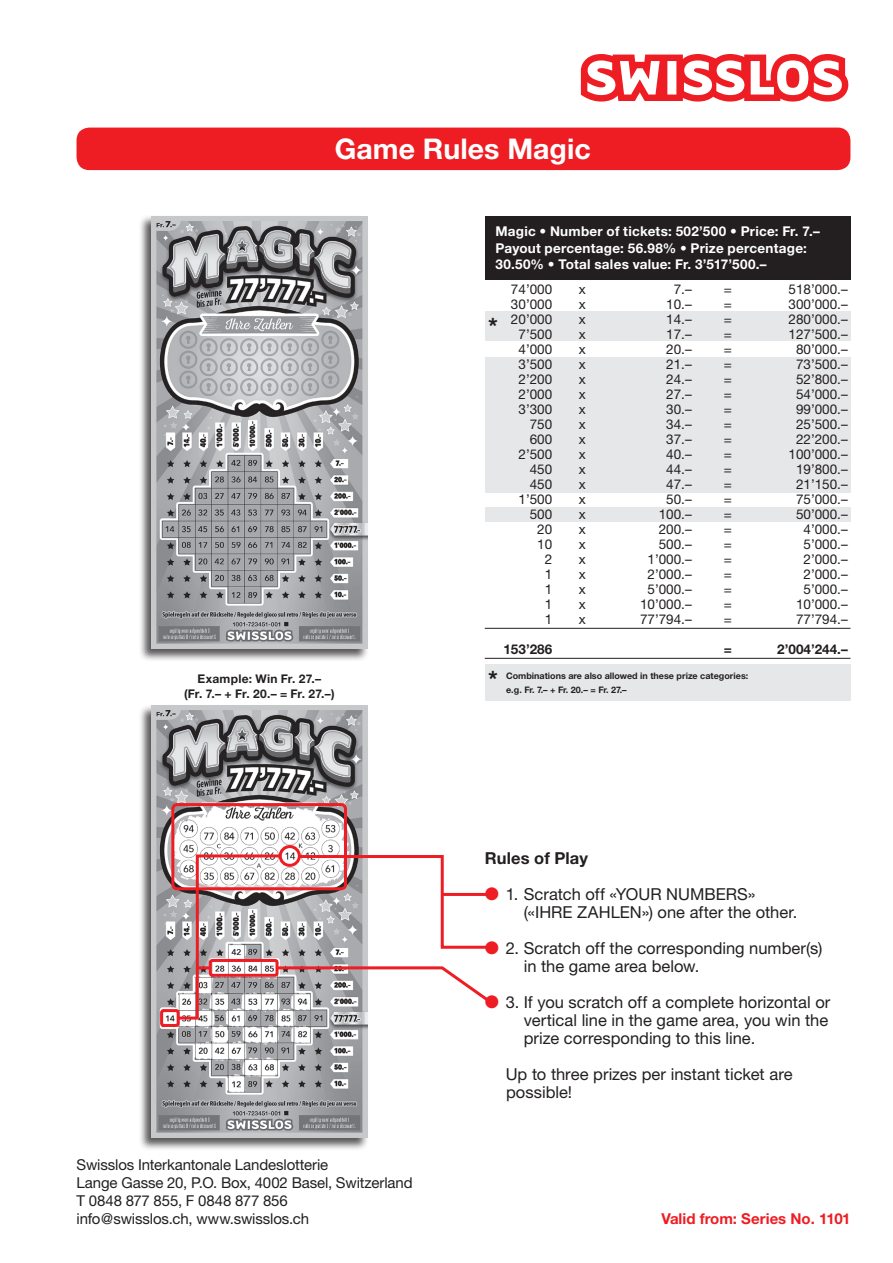
<style>
.page{position:relative;width:893px;height:1263px;background:#fff}
.page>*{position:absolute;margin:0;border:0;box-sizing:border-box;transform-origin:0 0}
.t1{font:700 28.5px "Helvetica Neue LT Std";color:#fff}
.t2{font:700 24px "Helvetica Neue CE";color:#231f20}
.t3{font:16.5px/18px "Helvetica Neue LT Std";color:#231f20}
.t4{font:700 16.5px "Helvetica Neue LT Std";letter-spacing:.005em;color:#231f20}
.t5{font:15px/18px "Helvetica Neue CE";letter-spacing:-.01em;color:#231f20}
.t6{font:700 15px "Helvetica Neue CE";color:#ee1d23}
.t7{font:13.5px "Helvetica Neue LT Std";color:#231f20}
.t8{font:700 13.5px/16.5px "Helvetica Neue LT Std";letter-spacing:.02em;color:#fff}
.t9{font:700 13.5px "Helvetica Neue LT Std";color:#231f20}
.t10{font:700 12px/15px "Helvetica Neue LT Std";letter-spacing:.025em;color:#231f20;text-align:center}
.t11{font:700 9px "Helvetica Neue CE";color:#231f20}
.s1{color:#ee1d23}
</style>
<div class="page">
<div style="left:485px;top:508px;width:365px;height:14px;background:#e6e7e9"></div>
<div style="left:485px;top:357px;width:365px;height:135px;background:#e6e7e9"></div>
<div style="left:485px;top:311px;width:365px;height:30px;background:#e6e7e9"></div>
<div style="left:138px;top:215px;width:231px;height:447px;background:#231f20;opacity:.75"></div>
<img style="left:151px;top:216px;width:217px;height:432px">
<div style="left:77px;top:128px;width:773px;height:42px;background:#ee1d23;border-radius:13px"></div>
<hr style="left:485px;top:628px;width:365px;height:1px;background:#231f20">
<hr style="left:485px;top:658px;width:365px;height:1px;background:#231f20">
<div style="left:485px;top:216px;width:365px;height:63px;background:#231f20"></div>
<svg style="left:581px;top:54px;width:267px;height:48px"></svg>
<div style="left:485px;top:664px;width:365px;height:36px;background:#e6e7e9"></div>
<div style="left:138px;top:704px;width:231px;height:447px;background:#231f20;opacity:.75"></div>
<img style="left:151px;top:705px;width:217px;height:433px">
<div style="left:171px;top:803px;width:176px;height:87px;border:3px solid #ee1d23;border-radius:4px"></div>
<div style="left:160px;top:1009px;width:20px;height:18px;border:3px solid #ee1d23;border-radius:2px"></div>
<div style="left:279px;top:845px;width:22px;height:22px;border:3px solid #ee1d23;border-radius:50%"></div>
<svg style="left:175px;top:853px;width:318px;height:168px"></svg>
<h1 class="t1" style="left:335px;top:131px;width:257px">Game Rules Magic</h1>
<p class="t10" style="left:184px;top:671px;width:152px">Example: Win Fr. 27.–<br>(Fr. 7.– + Fr. 20.– = Fr. 27.–)</p>
<p class="t5" style="left:77px;top:1156px;width:338px">Swisslos Interkantonale Landeslotterie<br>Lange Gasse 20, P.O. Box, 4002 Basel, Switzerland T 0848 877 855, F 0848 877 856<br>info@swisslos.ch, www.swisslos.ch</p>
<p class="t8" style="left:495px;top:223px;width:326px">Magic • Number of tickets: 502’500 • Price: Fr. 7.–<br>Payout percentage: 56.98% • Prize percentage:<br>30.50% • Total sales value: Fr. 3’517’500.–</p>
<p class="t7" style="left:511px;top:281px;width:43px">74’000</p>
<p class="t7" style="left:579px;top:281px;width:8px">x</p>
<p class="t7" style="left:674px;top:281px;width:20px">7.–</p>
<p class="t7" style="left:724px;top:281px;width:10px">=</p>
<p class="t7" style="left:788px;top:281px;width:61px">518’000.–</p>
<p class="t7" style="left:511px;top:296px;width:43px">30’000</p>
<p class="t7" style="left:579px;top:296px;width:8px">x</p>
<p class="t7" style="left:666px;top:296px;width:27px">10.–</p>
<p class="t7" style="left:724px;top:296px;width:10px">=</p>
<p class="t7" style="left:788px;top:296px;width:61px">300’000.–</p>
<p class="t7" style="left:511px;top:311px;width:43px">20’000</p>
<p class="t7" style="left:579px;top:311px;width:8px">x</p>
<p class="t7" style="left:666px;top:311px;width:27px">14.–</p>
<p class="t7" style="left:724px;top:311px;width:10px">=</p>
<p class="t7" style="left:788px;top:311px;width:61px">280’000.–</p>
<p class="t7" style="left:518px;top:326px;width:35px">7’500</p>
<p class="t7" style="left:579px;top:326px;width:8px">x</p>
<p class="t7" style="left:666px;top:326px;width:27px">17.–</p>
<p class="t7" style="left:724px;top:326px;width:10px">=</p>
<p class="t7" style="left:788px;top:326px;width:61px">127’500.–</p>
<p class="t7" style="left:518px;top:341px;width:35px">4’000</p>
<p class="t7" style="left:579px;top:341px;width:8px">x</p>
<p class="t7" style="left:666px;top:341px;width:27px">20.–</p>
<p class="t7" style="left:724px;top:341px;width:10px">=</p>
<p class="t7" style="left:796px;top:341px;width:53px">80’000.–</p>
<p class="t7" style="left:518px;top:356px;width:35px">3’500</p>
<p class="t7" style="left:579px;top:356px;width:8px">x</p>
<p class="t7" style="left:666px;top:356px;width:27px">21.–</p>
<p class="t7" style="left:724px;top:356px;width:10px">=</p>
<p class="t7" style="left:796px;top:356px;width:53px">73’500.–</p>
<p class="t7" style="left:518px;top:371px;width:35px">2’200</p>
<p class="t7" style="left:579px;top:371px;width:8px">x</p>
<p class="t7" style="left:666px;top:371px;width:27px">24.–</p>
<p class="t7" style="left:724px;top:371px;width:10px">=</p>
<p class="t7" style="left:796px;top:371px;width:53px">52’800.–</p>
<p class="t7" style="left:518px;top:386px;width:35px">2’000</p>
<p class="t7" style="left:579px;top:386px;width:8px">x</p>
<p class="t7" style="left:666px;top:386px;width:27px">27.–</p>
<p class="t7" style="left:724px;top:386px;width:10px">=</p>
<p class="t7" style="left:796px;top:386px;width:53px">54’000.–</p>
<p class="t7" style="left:518px;top:401px;width:35px">3’300</p>
<p class="t7" style="left:579px;top:401px;width:8px">x</p>
<p class="t7" style="left:666px;top:401px;width:27px">30.–</p>
<p class="t7" style="left:724px;top:401px;width:10px">=</p>
<p class="t7" style="left:796px;top:401px;width:53px">99’000.–</p>
<p class="t7" style="left:530px;top:416px;width:24px">750</p>
<p class="t7" style="left:579px;top:416px;width:8px">x</p>
<p class="t7" style="left:666px;top:416px;width:27px">34.–</p>
<p class="t7" style="left:724px;top:416px;width:10px">=</p>
<p class="t7" style="left:796px;top:416px;width:53px">25’500.–</p>
<p class="t7" style="left:530px;top:431px;width:24px">600</p>
<p class="t7" style="left:579px;top:431px;width:8px">x</p>
<p class="t7" style="left:666px;top:431px;width:27px">37.–</p>
<p class="t7" style="left:724px;top:431px;width:10px">=</p>
<p class="t7" style="left:796px;top:431px;width:53px">22’200.–</p>
<p class="t7" style="left:518px;top:446px;width:35px">2’500</p>
<p class="t7" style="left:579px;top:446px;width:8px">x</p>
<p class="t7" style="left:666px;top:446px;width:27px">40.–</p>
<p class="t7" style="left:724px;top:446px;width:10px">=</p>
<p class="t7" style="left:788px;top:446px;width:61px">100’000.–</p>
<p class="t7" style="left:530px;top:461px;width:24px">450</p>
<p class="t7" style="left:579px;top:461px;width:8px">x</p>
<p class="t7" style="left:666px;top:461px;width:27px">44.–</p>
<p class="t7" style="left:724px;top:461px;width:10px">=</p>
<p class="t7" style="left:796px;top:461px;width:53px">19’800.–</p>
<p class="t7" style="left:530px;top:476px;width:24px">450</p>
<p class="t7" style="left:579px;top:476px;width:8px">x</p>
<p class="t7" style="left:666px;top:476px;width:27px">47.–</p>
<p class="t7" style="left:724px;top:476px;width:10px">=</p>
<p class="t7" style="left:796px;top:476px;width:53px">21’150.–</p>
<p class="t7" style="left:518px;top:491px;width:35px">1’500</p>
<p class="t7" style="left:579px;top:491px;width:8px">x</p>
<p class="t7" style="left:666px;top:491px;width:27px">50.–</p>
<p class="t7" style="left:724px;top:491px;width:10px">=</p>
<p class="t7" style="left:796px;top:491px;width:53px">75’000.–</p>
<p class="t7" style="left:530px;top:506px;width:24px">500</p>
<p class="t7" style="left:579px;top:506px;width:8px">x</p>
<p class="t7" style="left:659px;top:506px;width:35px">100.–</p>
<p class="t7" style="left:724px;top:506px;width:10px">=</p>
<p class="t7" style="left:796px;top:506px;width:53px">50’000.–</p>
<p class="t7" style="left:537px;top:521px;width:17px">20</p>
<p class="t7" style="left:579px;top:521px;width:8px">x</p>
<p class="t7" style="left:659px;top:521px;width:35px">200.–</p>
<p class="t7" style="left:724px;top:521px;width:10px">=</p>
<p class="t7" style="left:803px;top:521px;width:46px">4’000.–</p>
<p class="t7" style="left:537px;top:536px;width:17px">10</p>
<p class="t7" style="left:579px;top:536px;width:8px">x</p>
<p class="t7" style="left:659px;top:536px;width:35px">500.–</p>
<p class="t7" style="left:724px;top:536px;width:10px">=</p>
<p class="t7" style="left:803px;top:536px;width:46px">5’000.–</p>
<p class="t7" style="left:545px;top:551px;width:9px">2</p>
<p class="t7" style="left:579px;top:551px;width:8px">x</p>
<p class="t7" style="left:647px;top:551px;width:46px">1’000.–</p>
<p class="t7" style="left:724px;top:551px;width:10px">=</p>
<p class="t7" style="left:803px;top:551px;width:46px">2’000.–</p>
<p class="t7" style="left:545px;top:566px;width:9px">1</p>
<p class="t7" style="left:579px;top:566px;width:8px">x</p>
<p class="t7" style="left:647px;top:566px;width:46px">2’000.–</p>
<p class="t7" style="left:724px;top:566px;width:10px">=</p>
<p class="t7" style="left:803px;top:566px;width:46px">2’000.–</p>
<p class="t7" style="left:545px;top:581px;width:9px">1</p>
<p class="t7" style="left:579px;top:581px;width:8px">x</p>
<p class="t7" style="left:647px;top:581px;width:46px">5’000.–</p>
<p class="t7" style="left:724px;top:581px;width:10px">=</p>
<p class="t7" style="left:803px;top:581px;width:46px">5’000.–</p>
<p class="t7" style="left:545px;top:596px;width:9px">1</p>
<p class="t7" style="left:579px;top:596px;width:8px">x</p>
<p class="t7" style="left:640px;top:596px;width:53px">10’000.–</p>
<p class="t7" style="left:724px;top:596px;width:10px">=</p>
<p class="t7" style="left:796px;top:596px;width:53px">10’000.–</p>
<p class="t7" style="left:545px;top:611px;width:9px">1</p>
<p class="t7" style="left:579px;top:611px;width:8px">x</p>
<p class="t7" style="left:640px;top:611px;width:53px">77’794.–</p>
<p class="t7" style="left:724px;top:611px;width:10px">=</p>
<p class="t7" style="left:796px;top:611px;width:53px">77’794.–</p>
<p class="t9" style="left:503px;top:641px;width:50px">153’286</p>
<p class="t9" style="left:724px;top:641px;width:10px">=</p>
<p class="t9" style="left:777px;top:641px;width:72px">2’004’244.–</p>
<h2 class="t2" style="left:488px;top:311px;width:11px">*</h2>
<h2 class="t2" style="left:488px;top:665px;width:11px">*</h2>
<p class="t11" style="left:506px;top:670px;width:244px">Combinations are also allowed in these prize categories:</p>
<p class="t11" style="left:506px;top:684px;width:122px">e.g. Fr. 7.– + Fr. 20.– = Fr. 27.–</p>
<p class="t4" style="left:485px;top:848px;width:105px">Rules of Play</p>
<p class="t3" style="left:524px;top:885px;width:275px;text-indent:-39px"><span class="s1">●</span> 1. Scratch off «YOUR NUMBERS» («IHRE ZAHLEN») one after the other.</p>
<p class="t3" style="left:524px;top:939px;width:300px;text-indent:-39px"><span class="s1">●</span> 2. Scratch off the corresponding number(s) in the game area below.</p>
<p class="t3" style="left:524px;top:993px;width:308px;text-indent:-39px"><span class="s1">●</span> 3. If you scratch off a complete horizontal or vertical line in the game area, you win the prize corresponding to this line.</p>
<p class="t3" style="left:506px;top:1065px;width:288px">Up to three prizes per instant ticket are possible!</p>
<p class="t6" style="left:661px;top:1209px;width:191px">Valid from: Series No. 1101</p>
</div>
